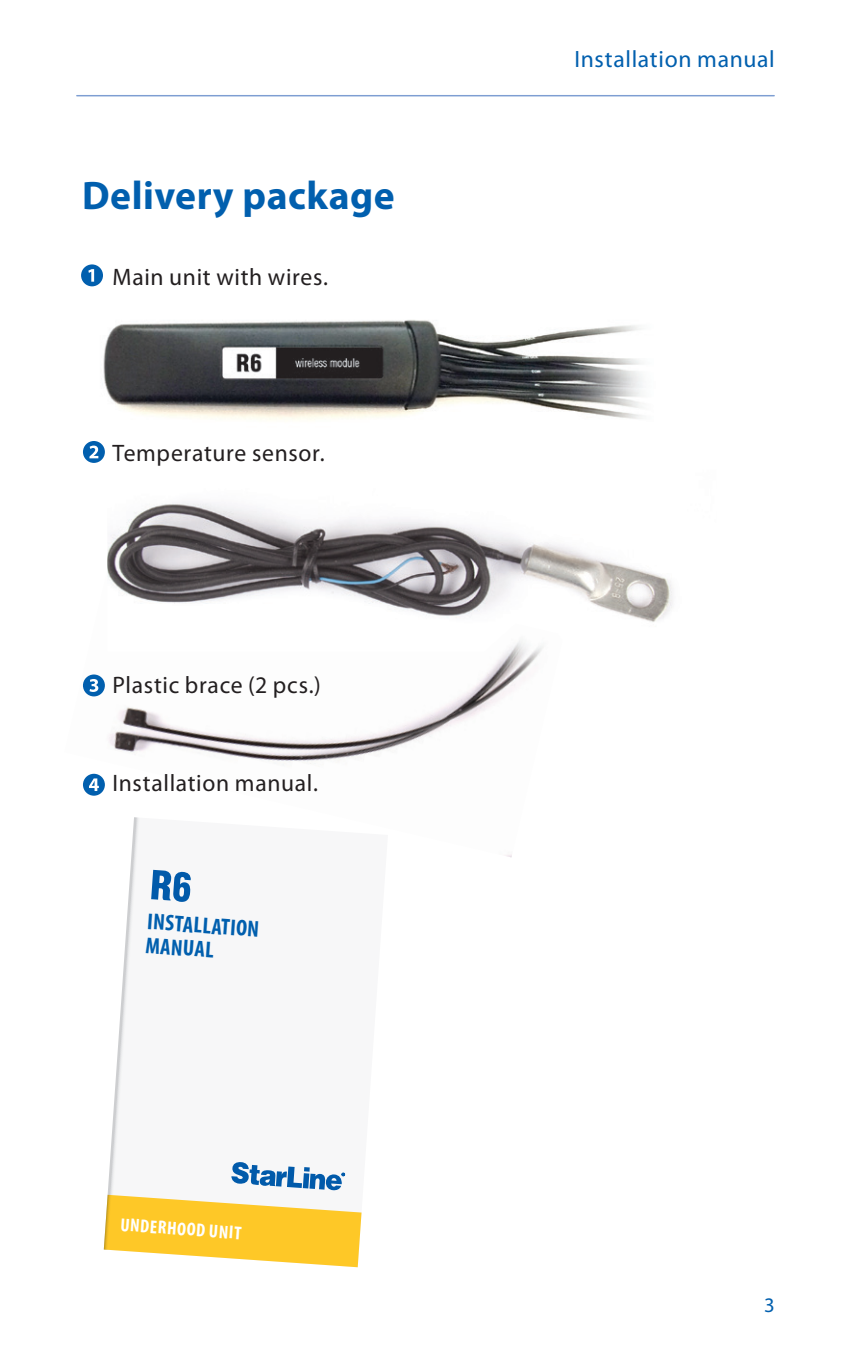
<style>
.page{position:relative;width:851px;height:1361px;background:#fff}
.page>*{position:absolute;margin:0;border:0;box-sizing:border-box;transform-origin:0 0}
.t1{font:700 40px "Myriad Pro";letter-spacing:.01em;color:#015fae}
.t2{font:24px "Myriad Pro";letter-spacing:.03em;color:#231f20}
.t3{font:23.6px "Myriad Pro";letter-spacing:.025em;color:#015fae}
.t4{font:700 condensed 22.8px/23.6px "Myriad Pro";color:#015fae}
.t5{font:20.8px "Myriad Pro";color:#015fae}
.t6{font:700 condensed 18.8px "Myriad Pro";color:#fff}
</style>
<div class="page">
<hr style="left:77px;top:95px;width:697px;height:1px;background:#7e9ed2">
<img style="left:83px;top:652px;width:457px;height:205px">
<img style="left:107px;top:502px;width:566px;height:150px">
<img style="left:103px;top:320px;width:540px;height:100px">
<div style="left:81px;top:264px;width:22px;height:22px;background:#015fae;border-radius:50%"></div>
<svg style="left:88px;top:269px;width:6px;height:13px"></svg>
<svg style="left:83px;top:441px;width:22px;height:22px"></svg>
<svg style="left:89px;top:445px;width:9px;height:13px"></svg>
<div style="left:83px;top:674px;width:22px;height:22px;background:#015fae;border-radius:50%"></div>
<svg style="left:89px;top:679px;width:9px;height:13px"></svg>
<div style="left:83px;top:774px;width:22px;height:21px;background:#015fae;border-radius:50%"></div>
<svg style="left:89px;top:778px;width:10px;height:13px"></svg>
<svg style="left:104px;top:817px;width:284px;height:403px"></svg>
<svg style="left:104px;top:1161px;width:257px;height:106px"></svg>
<svg style="left:151px;top:870px;width:40px;height:32px"></svg>
<h1 class="t1" style="left:82px;top:170px;width:314px">Delivery package</h1>
<p class="t2" style="left:113px;top:262px;width:217px">Main unit with wires.</p>
<p class="t2" style="left:113px;top:438px;width:213px">Temperature sensor.</p>
<p class="t2" style="left:113px;top:670px;width:210px">Plastic brace (2 pcs.)</p>
<p class="t2" style="left:113px;top:768px;width:207px">Installation manual.</p>
<p class="t4" style="left:148px;top:909px;width:113px;rotate:4deg">INSTALLATION<br>MANUAL</p>
<p class="t6" style="left:121px;top:1212px;width:100px;rotate:4deg">un derhoo d unit</p>
<p class="t3" style="left:574px;top:45px;width:202px">Installation manual</p>
<p class="t5" style="left:764px;top:1292px;width:12px">3</p>
</div>
